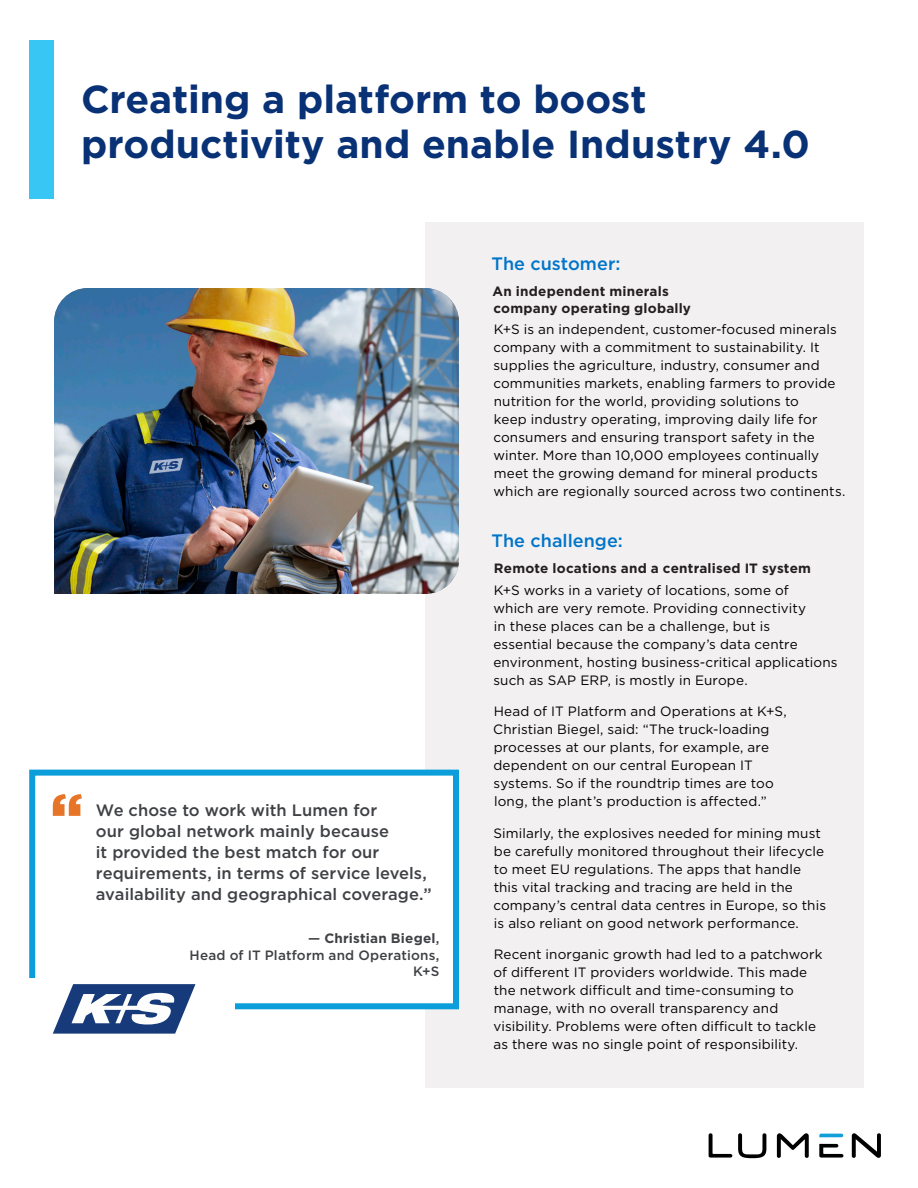
<style>
.page{position:relative;width:918px;height:1188px;background:#fff}
.page>*{position:absolute;margin:0;border:0;box-sizing:border-box;transform-origin:0 0}
.t1{font:900 60px "Gotham";color:#e77528}
.t2{font:700 39px/45px "Gotham";color:#083176}
.Heading{font:500 18px "Gotham";color:#0075c9}
.Quote_-_Text{font:500 16.5px/21px "Gotham";letter-spacing:.005em;color:#3f4145}
.Body_Copy{font:13.5px/18px "Gotham";letter-spacing:.01em;color:#000}
.Heading_-_Sub{font:700 13.5px/16.5px "Gotham";letter-spacing:.015em;color:#231f20}
.Quote_-_Author{font:500 13.5px/16.5px "Gotham";letter-spacing:.01em;color:#3f4145;text-align:right}
.s1{font-weight:700}
</style>
<div class="page">
<div style="left:29px;top:40px;width:25px;height:159px;background:#38c6f4"></div>
<svg style="left:709px;top:1133px;width:23px;height:25px"></svg>
<svg style="left:738px;top:1133px;width:28px;height:25px"></svg>
<svg style="left:777px;top:1133px;width:32px;height:25px"></svg>
<svg style="left:819px;top:1134px;width:24px;height:3px"></svg>
<svg style="left:819px;top:1144px;width:24px;height:14px"></svg>
<svg style="left:852px;top:1133px;width:29px;height:25px"></svg>
<div style="left:425px;top:223px;width:439px;height:865px;background:#f2f0f1"></div>
<img style="left:54px;top:288px;width:405px;height:306px">
<div style="left:32px;top:773px;width:424px;height:233px;background:#fff"></div>
<div style="left:29px;top:770px;width:430px;height:239px;border:6px solid #0c9eda"></div>
<div style="left:25px;top:979px;width:209px;height:65px;background:#fff"></div>
<svg style="left:53px;top:984px;width:142px;height:50px"></svg>
<p class="t2" style="left:81px;top:76px;width:730px">Creating a platform to boost productivity and enable Industry 4.0</p>
<p class="t1" style="left:50px;top:774px;width:34px">“</p>
<p class="Quote_-_Text" style="left:96px;top:799px;width:337px">We chose to work with Lumen for<br>our global network mainly because<br>it provided the best match for our requirements, in terms of service levels, availability and geographical coverage.”</p>
<p class="Quote_-_Author" style="left:190px;top:930px;width:251px">— <span class="s1">Christian Biegel</span>,<br>Head of IT Platform and Operations,<br>K+S</p>
<p class="Heading" style="left:492px;top:251px;width:130px">The customer:</p>
<p class="Heading_-_Sub" style="left:493px;top:283px;width:200px">An independent minerals company operating globally</p>
<p class="Body_Copy" style="left:493px;top:320px;width:354px">K+S is an independent, customer-focused minerals company with a commitment to sustainability. It supplies the agriculture, industry, consumer and communities markets, enabling farmers to provide nutrition for the world, providing solutions to<br>keep industry operating, improving daily life for consumers and ensuring transport safety in the winter. More than 10,000 employees continually meet the growing demand for mineral products which are regionally sourced across two continents.</p>
<p class="Heading" style="left:492px;top:529px;width:133px">The challenge:</p>
<p class="Heading_-_Sub" style="left:494px;top:560px;width:319px">Remote locations and a centralised IT system</p>
<p class="Body_Copy" style="left:493px;top:581px;width:346px">K+S works in a variety of locations, some of<br>which are very remote. Providing connectivity<br>in these places can be a challenge, but is<br>essential because the company’s data centre environment, hosting business-critical applications such as SAP ERP, is mostly in Europe.</p>
<p class="Body_Copy" style="left:493px;top:702px;width:295px">Head of IT Platform and Operations at K+S, Christian Biegel, said: “The truck-loading processes at our plants, for example, are dependent on our central European IT systems. So if the roundtrip times are too long, the plant’s production is affected.”</p>
<p class="Body_Copy" style="left:493px;top:824px;width:334px">Similarly, the explosives needed for mining must be carefully monitored throughout their lifecycle to meet EU regulations. The apps that handle this vital tracking and tracing are held in the company’s central data centres in Europe, so this is also reliant on good network performance.</p>
<p class="Body_Copy" style="left:493px;top:945px;width:331px">Recent inorganic growth had led to a patchwork of different IT providers worldwide. This made the network difficult and time-consuming to manage, with no overall transparency and visibility. Problems were often difficult to tackle as there was no single point of responsibility.</p>
</div>
